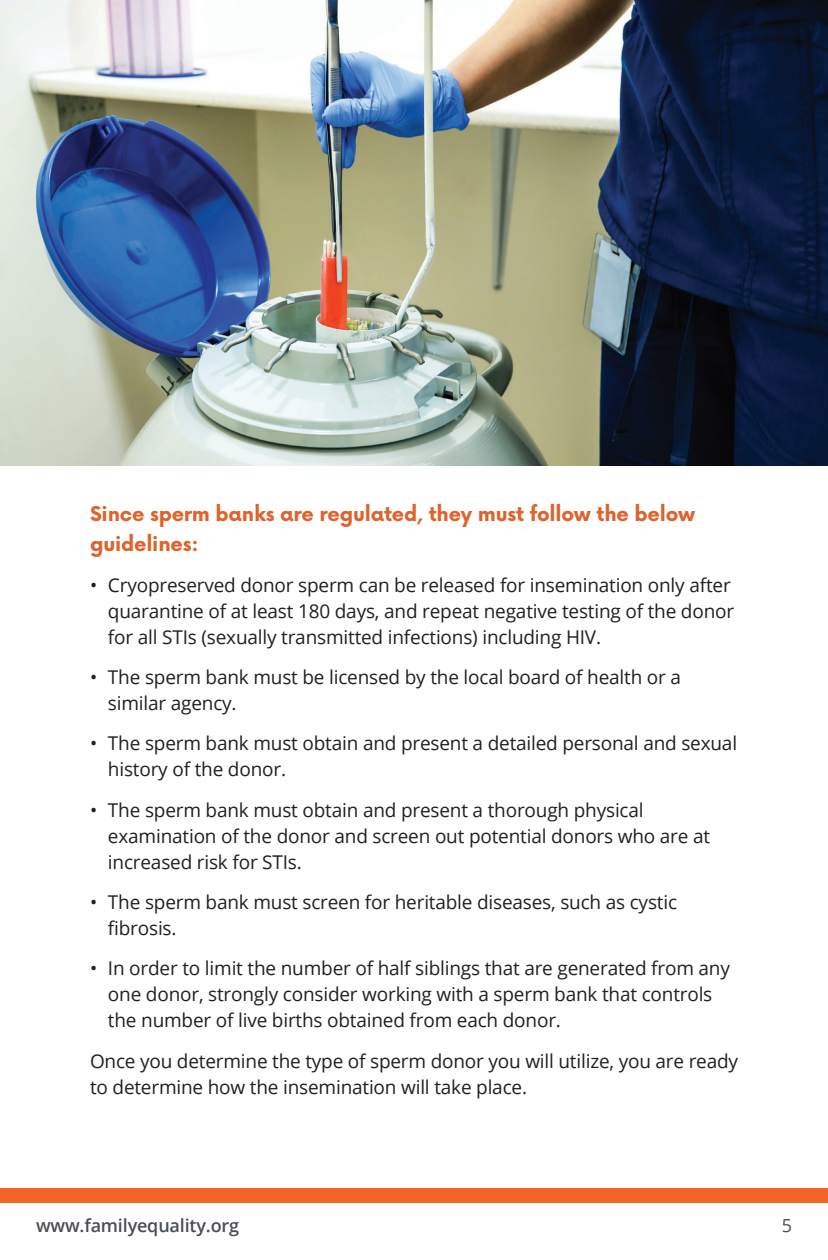
<style>
.page{position:relative;width:828px;height:1260px;background:#fff}
.page>*{position:absolute;margin:0;border:0;box-sizing:border-box;transform-origin:0 0}
.t1{font:700 20px/30px "Now";letter-spacing:-.01em;color:#de632d}
.t2{font:19px/26px "Open Sans";letter-spacing:-.01em;color:#231f20}
.t3{font:600 18px "Open Sans";letter-spacing:-.01em;color:#494f54}
.t4{font:18px "Open Sans";color:#494f54}
</style>
<div class="page">
<div style="left:0;top:1188px;width:828px;height:14px;background:#f26427"></div>
<img style="left:0;top:0;width:828px;height:466px">
<p class="t1" style="left:90px;top:498px;width:607px">Since sperm banks are regulated, they must follow the below guidelines:</p>
<p class="t2" style="left:108px;top:571px;width:628px;text-indent:-18px">• Cryopreserved donor sperm can be released for insemination only after quarantine of at least 180 days, and repeat negative testing of the donor for all STIs (sexually transmitted infections) including HIV.</p>
<p class="t2" style="left:108px;top:664px;width:575px;text-indent:-18px">• The sperm bank must be licensed by the local board of health or a similar agency.</p>
<p class="t2" style="left:108px;top:730px;width:631px;text-indent:-18px">• The sperm bank must obtain and present a detailed personal and sexual history of the donor.</p>
<p class="t2" style="left:108px;top:796px;width:604px;text-indent:-18px">• The sperm bank must obtain and present a thorough physical examination of the donor and screen out potential donors who are at increased risk for STIs.</p>
<p class="t2" style="left:108px;top:889px;width:571px;text-indent:-18px">• The sperm bank must screen for heritable diseases, such as cystic fibrosis.</p>
<p class="t2" style="left:108px;top:955px;width:624px;text-indent:-18px">• In order to limit the number of half siblings that are generated from any one donor, strongly consider working with a sperm bank that controls the number of live births obtained from each donor.</p>
<p class="t2" style="left:90px;top:1047px;width:650px">Once you determine the type of sperm donor you will utilize, you are ready to determine how the insemination will take place.</p>
<p class="t3" style="left:36px;top:1213px;width:205px">www.familyequality.org</p>
<p class="t4" style="left:782px;top:1213px;width:12px">5</p>
</div>
